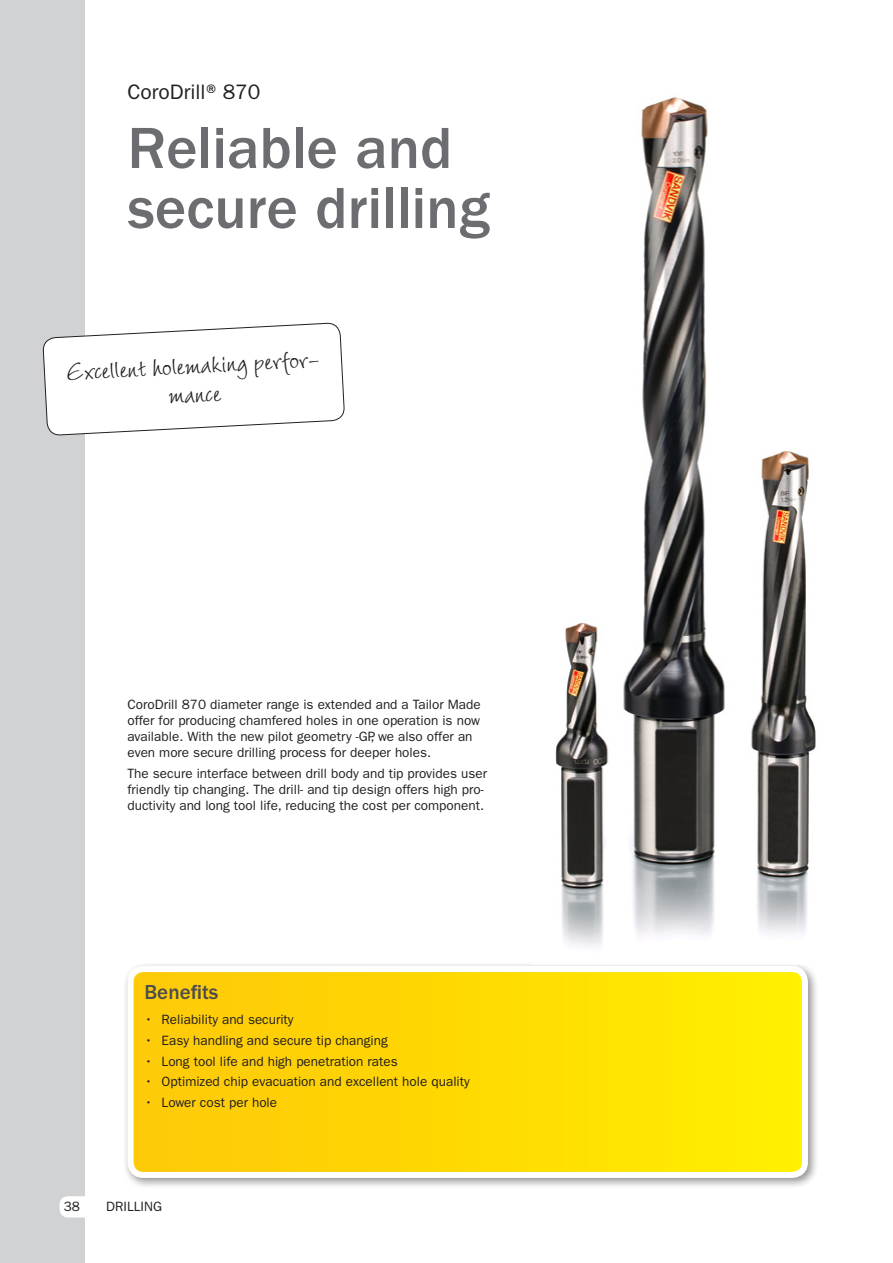
<style>
.page{position:relative;width:893px;height:1263px;background:#fff}
.page>*{position:absolute;margin:0;border:0;box-sizing:border-box;transform-origin:0 0}
.t1{font:500 60px/60px "ITC Franklin Gothic Std";color:#6c6d70}
.t2{font:24px/28.8px "Wiesbaden Swing Com";color:#231f20;text-align:center}
.t3{font:21px "ITC Franklin Gothic Std";color:#231f20}
.t4{font:500 21px "ITC Franklin Gothic Std";color:#4b4c4d}
.t5{font:13.5px/16.2px "ITC Franklin Gothic Std";color:#231f20}
</style>
<div class="page">
<div style="left:0;top:0;width:85px;height:1263px;background:#d1d2d4"></div>
<div style="left:60px;top:1196px;width:382px;height:21px;background:#fff;border-radius:9px"></div>
<div style="left:122px;top:961px;width:697px;height:228px;background:#231f20;opacity:.49"></div>
<div style="left:131px;top:969px;width:674px;height:206px;background:linear-gradient(to right,#fec708,#ffef00);border-radius:13px"></div>
<div style="left:128px;top:966px;width:680px;height:212px;border:6px solid #fff;border-radius:13px"></div>
<img style="left:532px;top:97px;width:287px;height:867px">
<svg style="left:43px;top:322px;width:302px;height:113px"></svg>
<p class="t3" style="left:128px;top:80px;width:134px">CoroDrill® 870</p>
<p class="t1" style="left:128px;top:119px;width:364px">Reliable and secure drilling</p>
<p class="t2" style="left:65px;top:357px;width:256px;rotate:-3deg">Excellent holemaking perfor&shy;mance</p>
<p class="t5" style="left:128px;top:696px;width:355px">CoroDrill 870 diameter range is extended and a Tailor Made offer for producing chamfered holes in one operation is now available. With the new pilot geometry -GP, we also offer an even more secure drilling process for deeper holes.</p>
<p class="t5" style="left:128px;top:765px;width:361px">The secure interface between drill body and tip provides user friendly tip changing. The drill- and tip design offers high pro&shy;ductivity and long tool life, reducing the cost per component.</p>
<p class="t4" style="left:145px;top:980px;width:75px">Benefits</p>
<p class="t5" style="left:145px;top:1011px;width:151px">• Reliability and security</p>
<p class="t5" style="left:145px;top:1032px;width:245px">• Easy handling and secure tip changing</p>
<p class="t5" style="left:145px;top:1053px;width:255px">• Long tool life and high penetration rates</p>
<p class="t5" style="left:145px;top:1074px;width:327px">• Optimized chip evacuation and excellent hole quality</p>
<p class="t5" style="left:145px;top:1094px;width:134px">• Lower cost per hole</p>
<p class="t5" style="left:64px;top:1199px;width:18px">38</p>
<p class="t5" style="left:106px;top:1199px;width:57px">DRILLING</p>
</div>
